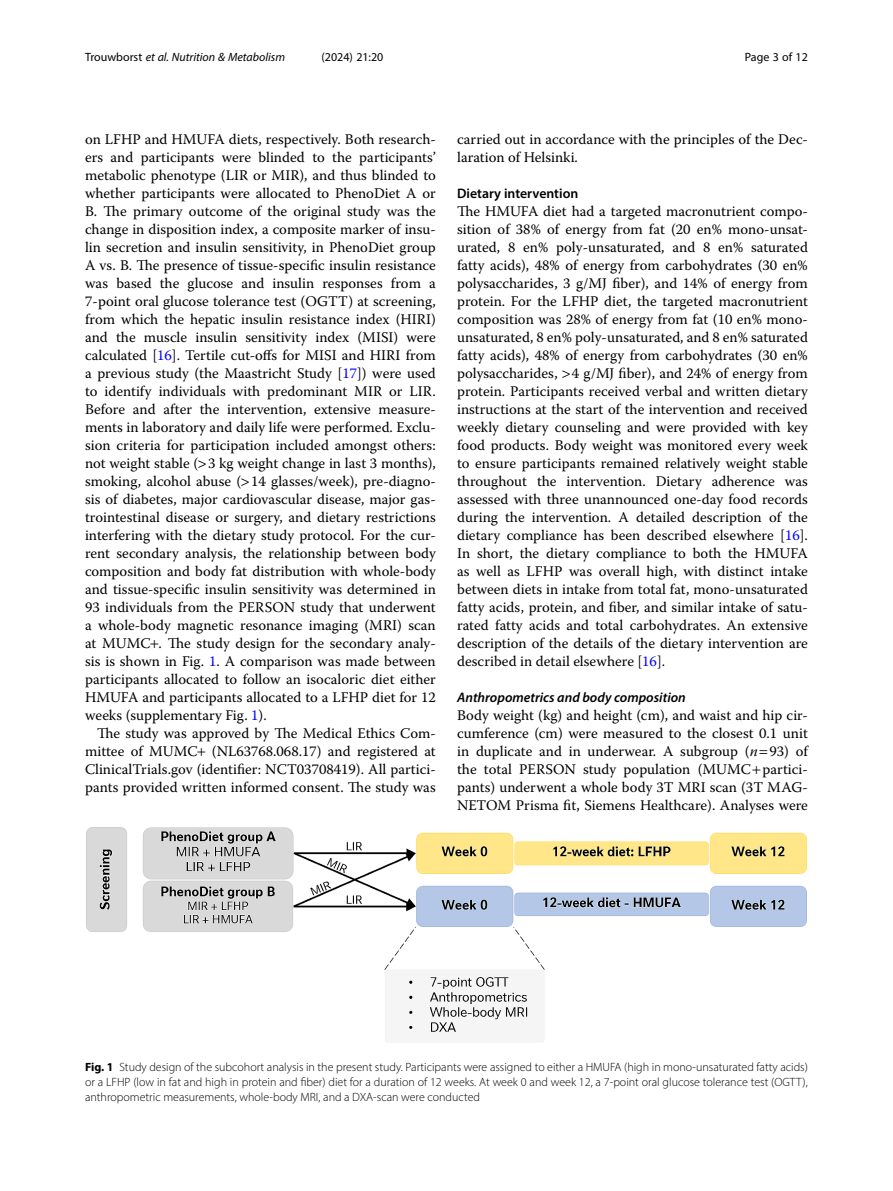
<style>
.page{position:relative;width:893px;height:1191px;background:#fff}
.page>*{position:absolute;margin:0;border:0;box-sizing:border-box;transform-origin:0 0}
.Body_Text{font:14.7px/18px "Warnock Pro";color:#000;text-align:justify}
.Body_Text_Indent{font:14.7px/18px "Warnock Pro";color:#000;text-align:justify}
.Head_3{font:italic 600 13.8px "Myriad Pro";color:#000}
.Head_2{font:600 13.8px "Myriad Pro";color:#000}
.Figure_Caption{font:300 12px/15px "Myriad Pro";color:#000;text-align:justify}
.t1{font:italic 12px "Myriad Pro";color:#000}
.t2{font:12px "Myriad Pro";color:#000}
.s1{font-style:normal}
.s2{color:#00f}
.s3{font-style:italic}
.s4{font-weight:700}
</style>
<div class="page">
<img style="left:86px;top:827px;width:721px;height:215px">
<p class="t1" style="left:85px;top:50px;width:202px"><span class="s1">Trouwborst</span> et al. Nutrition &amp; Metabolism</p>
<p class="t2" style="left:322px;top:50px;width:63px">(2024) 21:20</p>
<p class="t2" style="left:745px;top:50px;width:65px">Page 3 of 12</p>
<p class="Body_Text" style="left:85px;top:130px;width:352px">on LFHP and HMUFA diets, respectively. Both research&shy;ers and participants were blinded to the participants’ metabolic phenotype (LIR or MIR), and thus blinded to whether participants were allocated to PhenoDiet A or B. The primary outcome of the original study was the change in disposition index, a composite marker of insu&shy;lin secretion and insulin sensitivity, in PhenoDiet group A vs. B. The presence of tissue-specific insulin resistance was based the glucose and insulin responses from a 7-point oral glucose tolerance test (OGTT) at screening, from which the hepatic insulin resistance index (HIRI) and the muscle insulin sensitivity index (MISI) were calculated [<span class="s2">16</span>]. Tertile cut-offs for MISI and HIRI from a previous study (the Maastricht Study [<span class="s2">17</span>]) were used to identify individuals with predominant MIR or LIR.<br>Before and after the intervention, extensive measure&shy;ments in laboratory and daily life were performed. Exclu&shy;sion criteria for participation included amongst others: not weight stable ( 3 kg weight change in last 3 months), smoking, alcohol abuse ( 14 glasses/week), pre-diagno&shy;sis of diabetes, major cardiovascular disease, major gas&shy;trointestinal disease or surgery, and dietary restrictions interfering with the dietary study protocol. For the cur&shy;rent secondary analysis, the relationship between body composition and body fat distribution with whole-body and tissue-specific insulin sensitivity was determined in 93 individuals from the PERSON study that underwent a whole-body magnetic resonance imaging (MRI) scan at MUMC . The study design for the secondary analy&shy;sis is shown in Fig. <span class="s2">1</span>. A comparison was made between participants allocated to follow an isocaloric diet either HMUFA and participants allocated to a LFHP diet for 12 weeks (supplementary Fig. <span class="s2">1</span>).</p>
<p class="Body_Text_Indent" style="left:85px;top:724px;width:352px;text-indent:12px">The study was approved by The Medical Ethics Com&shy;mittee of MUMC (NL63768.068.17) and registered at ClinicalTrials.gov (identifier: NCT03708419). All partici&shy;pants provided written informed consent. The study was</p>
<p class="Body_Text_Indent" style="left:457px;top:130px;width:352px">carried out in accordance with the principles of the Dec&shy;laration of Helsinki.</p>
<p class="Head_2" style="left:457px;top:185px;width:123px">Dietary intervention</p>
<p class="Body_Text" style="left:457px;top:202px;width:352px">The HMUFA diet had a targeted macronutrient compo&shy;sition of 38% of energy from fat (20 en% mono-unsat&shy;urated, 8 en% poly-unsaturated, and 8 en% saturated fatty acids), 48% of energy from carbohydrates (30 en% polysaccharides, 3 g/MJ fiber), and 14% of energy from protein. For the LFHP diet, the targeted macronutrient composition was 28% of energy from fat (10 en% mono&shy;unsaturated, 8 en% poly-unsaturated, and 8 en% saturated fatty acids), 48% of energy from carbohydrates (30 en% polysaccharides, 4 g/MJ fiber), and 24% of energy from protein. Participants received verbal and written dietary instructions at the start of the intervention and received weekly dietary counseling and were provided with key food products. Body weight was monitored every week to ensure participants remained relatively weight stable throughout the intervention. Dietary adherence was assessed with three unannounced one-day food records during the intervention. A detailed description of the dietary compliance has been described elsewhere [<span class="s2">16</span>].<br>In short, the dietary compliance to both the HMUFA as well as LFHP was overall high, with distinct intake between diets in intake from total fat, mono-unsaturated fatty acids, protein, and fiber, and similar intake of satu&shy;rated fatty acids and total carbohydrates. An extensive description of the details of the dietary intervention are described in detail elsewhere [<span class="s2">16</span>].</p>
<p class="Head_3" style="left:457px;top:689px;width:230px">Anthropometrics and body composition</p>
<p class="Body_Text" style="left:457px;top:706px;width:352px">Body weight (kg) and height (cm), and waist and hip cir&shy;cumference (cm) were measured to the closest 0.1 unit in duplicate and in underwear. A subgroup (<span class="s3">n</span> 93) of the total PERSON study population (MUMC partici&shy;pants) underwent a whole body 3T MRI scan (3T MAG-NETOM Prisma fit, Siemens Healthcare). Analyses were</p>
<p class="Figure_Caption" style="left:85px;top:1059px;width:724px"><span class="s4">Fig. 1</span> Study design of the subcohort analysis in the present study. Participants were assigned to either a HMUFA (high in mono-unsaturated fatty acids) or a LFHP (low in fat and high in protein and fiber) diet for a duration of 12 weeks. At week 0 and week 12, a 7-point oral glucose tolerance test (OGTT), anthropometric measurements, whole-body MRI, and a DXA-scan were conducted</p>
</div>
